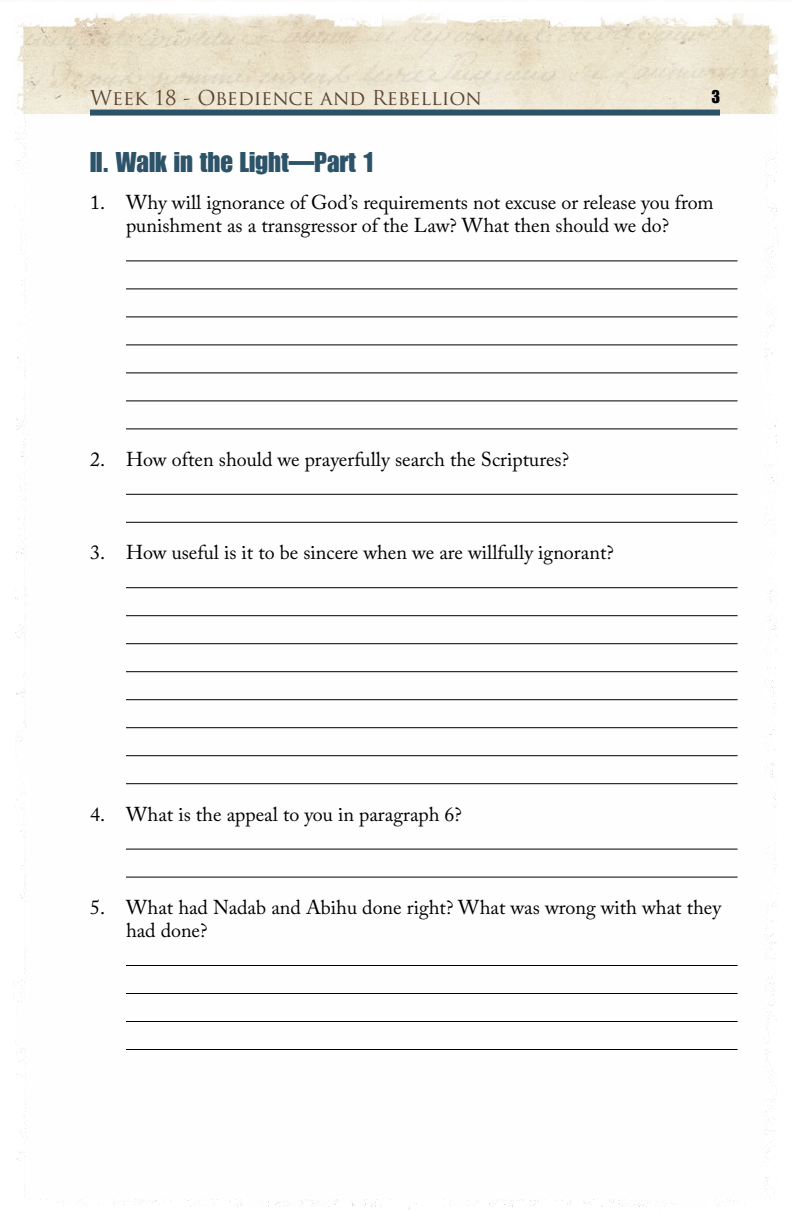
<style>
.page{position:relative;width:792px;height:1224px;background:#fff}
.page>*{position:absolute;margin:0;border:0;box-sizing:border-box;transform-origin:0 0}
.t1{font:28px "Genuine";color:#2d5369}
.t2{font:20px/23px "Adobe Caslon Pro";color:#000;text-align:center}
.t3{font:20px "Trajan Pro";color:#5b4532}
.t4{font:18px "Genuine";color:#000}
</style>
<div class="page">
<img style="left:13px;top:14px;width:766px;height:1196px">
<hr style="left:126px;top:260px;width:612px;height:1px;background:#000">
<hr style="left:126px;top:288px;width:612px;height:1px;background:#000">
<hr style="left:126px;top:316px;width:612px;height:1px;background:#000">
<hr style="left:126px;top:344px;width:612px;height:1px;background:#000">
<hr style="left:126px;top:372px;width:612px;height:1px;background:#000">
<hr style="left:126px;top:400px;width:612px;height:1px;background:#000">
<hr style="left:126px;top:428px;width:612px;height:1px;background:#000">
<hr style="left:126px;top:494px;width:612px;height:1px;background:#000">
<hr style="left:126px;top:522px;width:612px;height:1px;background:#000">
<hr style="left:126px;top:587px;width:612px;height:1px;background:#000">
<hr style="left:126px;top:615px;width:612px;height:1px;background:#000">
<hr style="left:126px;top:643px;width:612px;height:1px;background:#000">
<hr style="left:126px;top:671px;width:612px;height:1px;background:#000">
<hr style="left:126px;top:699px;width:612px;height:1px;background:#000">
<hr style="left:126px;top:727px;width:612px;height:1px;background:#000">
<hr style="left:126px;top:755px;width:612px;height:1px;background:#000">
<hr style="left:126px;top:783px;width:612px;height:1px;background:#000">
<hr style="left:126px;top:849px;width:612px;height:1px;background:#000">
<hr style="left:126px;top:877px;width:612px;height:1px;background:#000">
<hr style="left:126px;top:965px;width:612px;height:1px;background:#000">
<hr style="left:126px;top:993px;width:612px;height:1px;background:#000">
<hr style="left:126px;top:1021px;width:612px;height:1px;background:#000">
<hr style="left:126px;top:1049px;width:612px;height:1px;background:#000">
<p class="t3" style="left:90px;top:85px;width:393px">Week 18 - Obedience and Rebellion</p>
<p class="t4" style="left:711px;top:86px;width:10px">3</p>
<h1 class="t1" style="left:90px;top:146px;width:285px">II. Walk in the Light—Part 1</h1>
<p class="t2" style="left:90px;top:191px;width:625px">1. Why will ignorance of God’s requirements not excuse or release you from punishment as a transgressor of the Law? What then should we do?</p>
<p class="t2" style="left:90px;top:447px;width:481px">2. How often should we prayerfully search the Scriptures?</p>
<p class="t2" style="left:90px;top:541px;width:525px">3. How useful is it to be sincere when we are willfully ignorant?</p>
<p class="t2" style="left:90px;top:802px;width:374px">4. What is the appeal to you in paragraph 6?</p>
<p class="t2" style="left:126px;top:896px;width:597px;text-align:left;text-indent:-36px">5. What had Nadab and Abihu done right? What was wrong with what they had done?</p>
</div>
